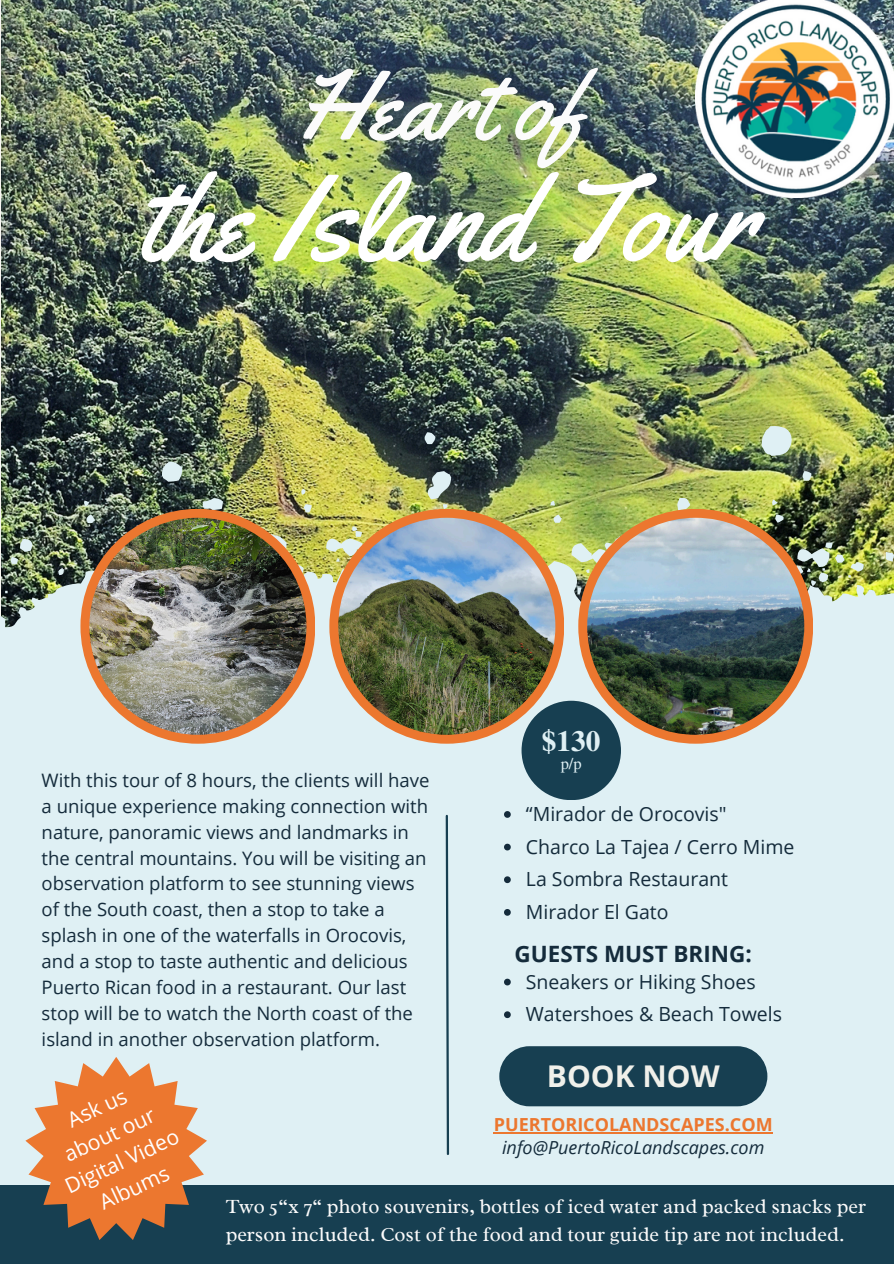
<style>
.page{position:relative;width:894px;height:1264px;background:#fff}
.page>*{position:absolute;margin:0;border:0;box-sizing:border-box;transform-origin:0 0}
.t1{font:120px "Yellowtail";color:#fff}
.t2{font:97.5px "Yellowtail";color:#fbfbfb}
.t3{font:700 30px "Open Sans";color:#f0f0ea}
.t4{font:700 29.25px "Te X Gyre Termes";color:#dff0f4}
.t5{font:700 22.5px "Open Sans";color:#142b3b}
.t6{font:21.15px/29.2px "Open Sans";color:#fff;text-align:center}
.t7{font:20.4px/28.2px "Radley";color:#fbfbfb}
.t8{font:19.5px "Open Sans";color:#142b3b}
.t9{font:18.6px/25.8px "Open Sans";color:#142b3b}
.t10{font:italic 18px "Open Sans";color:#142b3b}
.t11{font:700 18px "Open Sans";color:#ec772f}
.t12{font:16.5px "Te X Gyre Termes";color:#dff0f4}
</style>
<div class="page">
<img style="left:1px;top:0;width:892px;height:426px">
<img style="left:0;top:426px;width:893px;height:759px">
<div style="left:80px;top:509px;width:235px;height:234px;background:#ec772f;border-radius:50%"></div>
<div style="left:578px;top:509px;width:235px;height:234px;background:#ec772f;border-radius:50%"></div>
<img style="left:587px;top:518px;width:217px;height:216px;border-radius:50%">
<div style="left:329px;top:509px;width:235px;height:234px;background:#ec772f;border-radius:50%"></div>
<img style="left:338px;top:518px;width:217px;height:216px;border-radius:50%">
<img style="left:89px;top:518px;width:217px;height:216px;border-radius:50%">
<svg style="left:444px;top:813px;width:6px;height:343px;background:#94adb7"></svg>
<div style="left:499px;top:1046px;width:268px;height:60px;background:#173f51;border-radius:30px"></div>
<div style="left:0;top:1185px;width:893px;height:78px;background:#173f51"></div>
<img style="left:695px;top:0;width:198px;height:198px">
<svg style="left:25px;top:1056px;width:182px;height:183px;background:#c9895f"></svg>
<div style="left:521px;top:700px;width:99px;height:100px;background:#173f51;border-radius:50%"></div>
<svg style="left:504px;top:811px;width:6px;height:6px"></svg>
<svg style="left:504px;top:843px;width:6px;height:7px"></svg>
<svg style="left:504px;top:876px;width:6px;height:7px"></svg>
<svg style="left:504px;top:909px;width:6px;height:6px"></svg>
<hr style="left:493px;top:1132px;width:279px;height:1px;background:#ec772f">
<svg style="left:504px;top:978px;width:6px;height:7px"></svg>
<svg style="left:504px;top:1011px;width:6px;height:7px"></svg>
<p class="t2" style="left:295px;top:44px;width:291px">Heart of</p>
<p class="t1" style="left:138px;top:143px;width:617px">the Island Tour</p>
<p class="t9" style="left:42px;top:766px;width:389px">With this tour of 8 hours, the clients will have a unique experience making connection with nature, panoramic views and landmarks in the central mountains. You will be visiting an observation platform to see stunning views of the South coast, then a stop to take a splash in one of the waterfalls in Orocovis, and a stop to taste authentic and delicious Puerto Rican food in a restaurant. Our last stop will be to watch the North coast of the island in another observation platform.</p>
<p class="t4" style="left:541px;top:718px;width:60px">$130</p>
<p class="t12" style="left:560px;top:751px;width:23px">p/p</p>
<p class="t8" style="left:525px;top:800px;width:202px">“Mirador de Orocovis"</p>
<p class="t8" style="left:525px;top:833px;width:270px">Charco La Tajea / Cerro Mime</p>
<p class="t8" style="left:525px;top:865px;width:204px">La Sombra Restaurant</p>
<p class="t8" style="left:525px;top:898px;width:144px">Mirador El Gato</p>
<h4 class="t5" style="left:514px;top:938px;width:239px">GUESTS MUST BRING:</h4>
<h3 class="t8" style="left:525px;top:968px;width:231px">Sneakers or Hiking Shoes</h3>
<h6 class="t8" style="left:525px;top:1000px;width:257px">Watershoes &amp; Beach Towels</h6>
<p class="t6" style="left:35px;top:1120px;width:124px;rotate:-25deg">Ask us about our<br>Digital Video<br>Albums</p>
<p class="t3" style="left:546px;top:1054px;width:174px">BOOK NOW</p>
<p class="t11" style="left:493px;top:1111px;width:280px">PUERTORICOLANDSCAPES.COM</p>
<h5 class="t10" style="left:502px;top:1135px;width:264px">info@PuertoRicoLandscapes.com</h5>
<p class="t7" style="left:225px;top:1192px;width:641px">Two 5“x 7“ photo souvenirs, bottles of iced water and packed snacks per person included. Cost of the food and tour guide tip are not included.</p>
</div>
